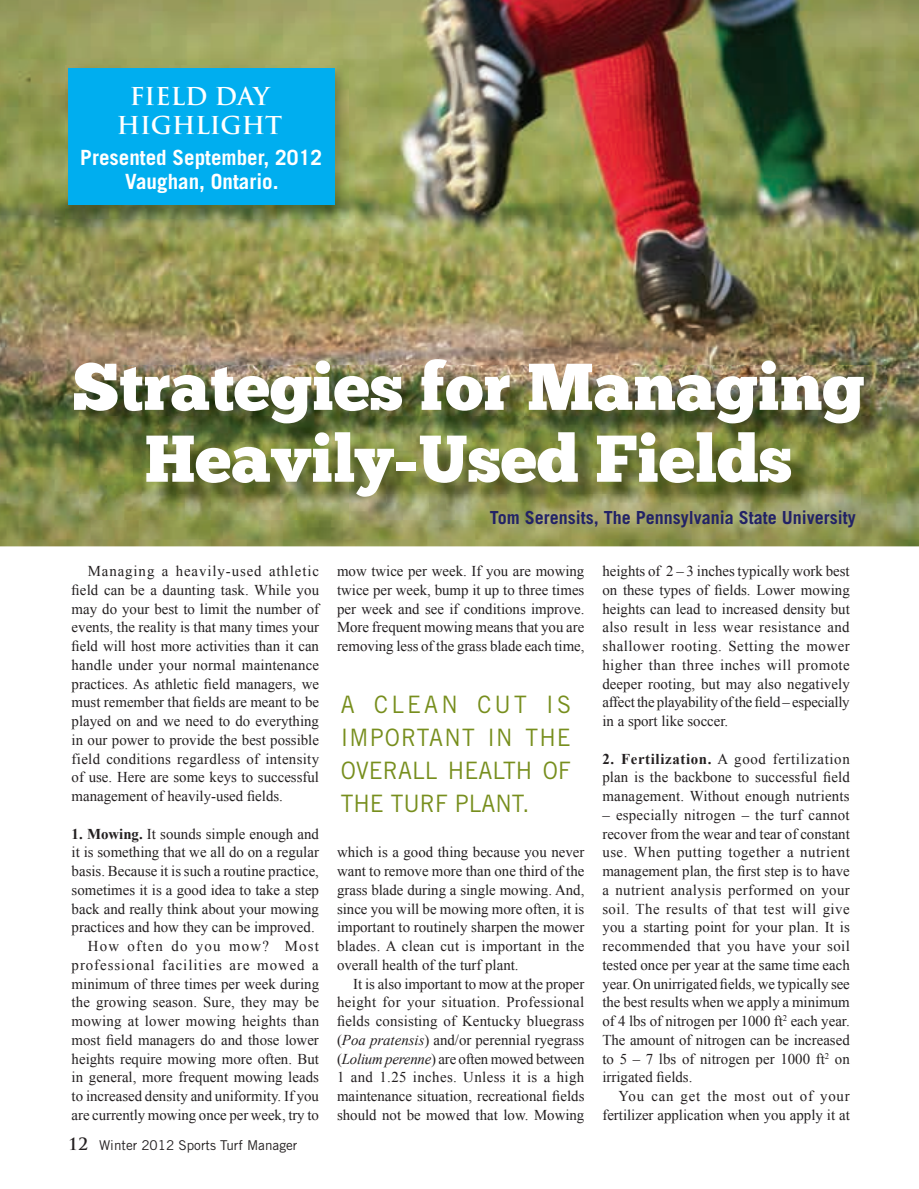
<style>
.page{position:relative;width:919px;height:1189px;background:#fff}
.page>*{position:absolute;margin:0;border:0;box-sizing:border-box;transform-origin:0 0}
.t1{font:66px/71.8px "Chunk Five";color:#fff;text-align:center}
.t2{font:24px/33px "Trade Gothic";color:#778e1d;text-align:justify;scale:.95 1}
.t3{font:700 24px/28.8px "Trajan Pro";color:#fff;text-align:center}
.t4{font:700 21px/24px "Trade Gothic";color:#fff;text-align:center}
.t5{font:700 18px "Trade Gothic";color:#226}
.t6{font:15px/18.8px "Times New Roman";color:#231f20;text-align:justify}
.t7{font:13.5px "Trade Gothic";color:#231f20}
.s1{font-weight:700}
.s2{font-family:"Trajan Pro";font-weight:700;font-size:16.5px}
.s3{font-style:italic}
</style>
<div class="page">
<img style="left:0;top:0;width:918px;height:546px">
<img style="left:80px;top:365px;width:806px;height:154px">
<img style="left:65px;top:65px;width:283px;height:153px">
<div style="left:68px;top:68px;width:267px;height:137px;background:#00aeef"></div>
<h2 class="t3" style="left:117px;top:82px;width:167px">FIELD DAY<br>HIGHLIGHT</h2>
<h3 class="t4" style="left:80px;top:145px;width:243px">Presented September, 2012<br>Vaughan, Ontario.</h3>
<h1 class="t1" style="left:72px;top:355px;width:793px">Strategies for Managing<br>Heavily-Used Fields</h1>
<p class="t5" style="left:489px;top:506px;width:368px">Tom Serensits, The Pennsylvania State University</p>
<p class="t6" style="left:72px;top:561px;width:249px;text-indent:16px">Managing a heavily-used athletic field can be a daunting task. While you may do your best to limit the number of events, the reality is that many times your field will host more activities than it can handle under your normal maintenance practices. As athletic field managers, we must remember that fields are meant to be played on and we need to do everything in our power to provide the best possible field conditions regardless of intensity of use. Here are some keys to successful management of heavily-used fields.</p>
<p class="t6" style="left:72px;top:824px;width:249px;text-align:right"><span class="s1">1. Mowing.</span> It sounds simple enough and it is something that we all do on a regular basis. Because it is such a routine practice, sometimes it is a good idea to take a step back and really think about your mowing practices and how they can be improved.<br>How often do you mow? Most professional facilities are mowed a minimum of three times per week during the growing season. Sure, they may be mowing at lower mowing heights than most field managers do and those lower heights require mowing more often. But in general, more frequent mowing leads to increased density and uniformity. If you are currently mowing once per week, try to</p>
<p class="t7" style="left:68px;top:1137px;width:231px"><span class="s2">12</span> Winter 2012 Sports Turf Manager</p>
<p class="t6" style="left:337px;top:561px;width:249px">mow twice per week. If you are mowing twice per week, bump it up to three times per week and see if conditions improve.<br>More frequent mowing means that you are removing less of the grass blade each time,</p>
<h2 class="t2" style="left:341px;top:688px;width:244px">A CLEAN CUT IS IMPORTANT IN THE OVERALL HEALTH OF THE TURF PLANT.</h2>
<p class="t6" style="left:337px;top:843px;width:249px">which is a good thing because you never want to remove more than one third of the grass blade during a single mowing. And, since you will be mowing more often, it is important to routinely sharpen the mower blades. A clean cut is important in the overall health of the turf plant.</p>
<p class="t6" style="left:337px;top:974px;width:249px;text-indent:16px">It is also important to mow at the proper height for your situation. Professional fields consisting of Kentucky bluegrass (<span class="s3">Poa pratensis</span>) and/or perennial ryegrass (<span class="s3">Lolium perenne</span>) are often mowed between 1 and 1.25 inches. Unless it is a high maintenance situation, recreational fields should not be mowed that low. Mowing</p>
<p class="t6" style="left:602px;top:561px;width:249px">heights of 2 – 3 inches typically work best on these types of fields. Lower mowing heights can lead to increased density but also result in less wear resistance and shallower rooting. Setting the mower higher than three inches will promote deeper rooting, but may also negatively affect the playability of the field – especially in a sport like soccer.</p>
<p class="t6" style="left:602px;top:749px;width:249px"><span class="s1">2. Fertilization.</span> A good fertilization plan is the backbone to successful field management. Without enough nutrients</p>
<p class="t6" style="left:602px;top:805px;width:249px">– especially nitrogen – the turf cannot recover from the wear and tear of constant use. When putting together a nutrient management plan, the first step is to have a nutrient analysis performed on your soil. The results of that test will give you a starting point for your plan. It is recommended that you have your soil tested once per year at the same time each year. On unirrigated fields, we typically see the best results when we apply a minimum of 4 lbs of nitrogen per 1000 ft<sup>2</sup> each year.<br>The amount of nitrogen can be increased to 5 – 7 lbs of nitrogen per 1000 ft<sup>2</sup> on irrigated fields.</p>
<p class="t6" style="left:602px;top:1086px;width:249px;text-align:right">You can get the most out of your fertilizer application when you apply it at</p>
</div>
